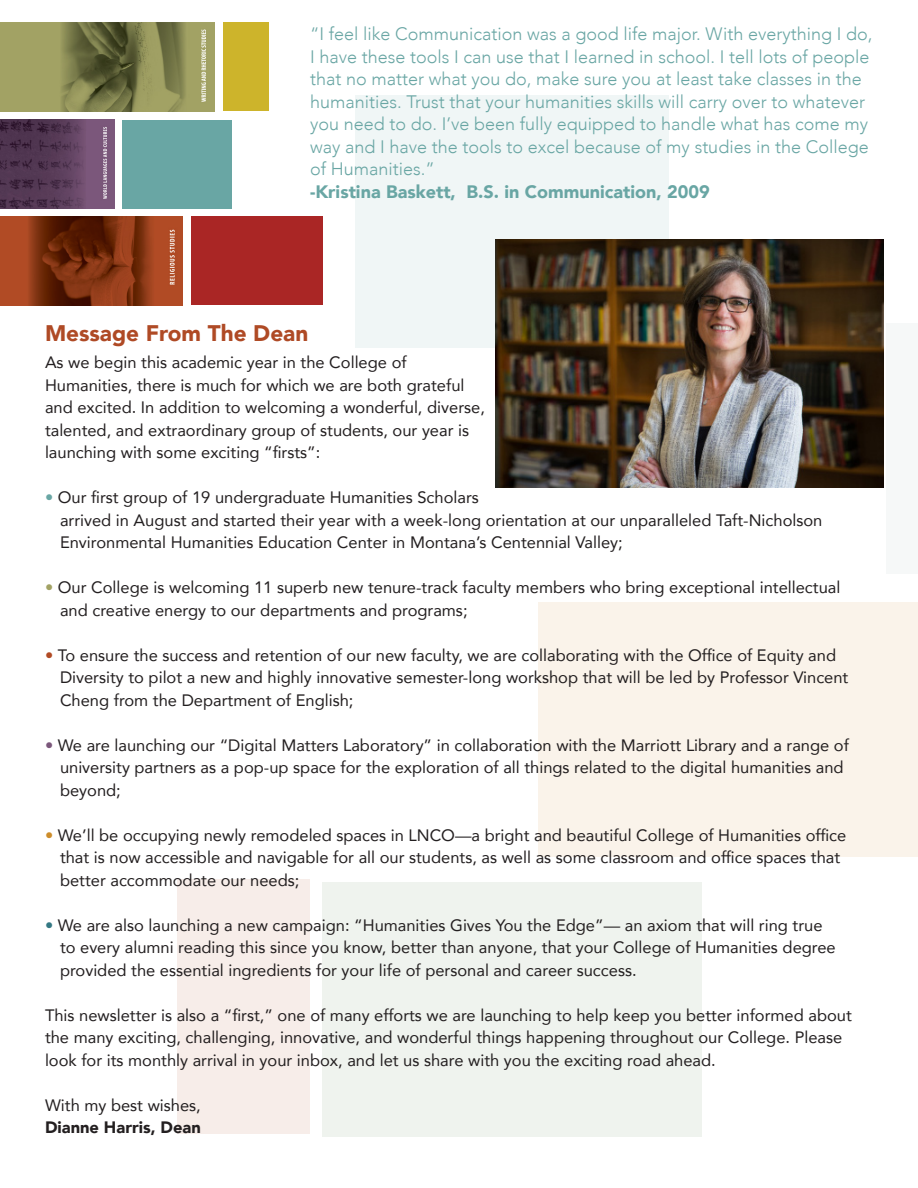
<style>
.page{position:relative;width:918px;height:1188px;background:#fff}
.page>*{position:absolute;margin:0;border:0;box-sizing:border-box;transform-origin:0 0}
.t1{font:900 22.5px "Avenir";color:#af4a25}
.t2{font:300 18px/22.5px "Avenir";color:#69a6a4}
.t3{font:900 18px "Avenir";color:#69a6a4}
.t4{font:16.5px/22.5px "Avenir";color:#231f20}
.t5{font:900 16.5px "Avenir";color:#231f20}
.s1{color:#69a6a4}
.s2{color:#a2a264}
.s3{color:#b14b25}
.s4{color:#7b577b}
.s5{color:#cd8d2b}
.s6{color:#347883}
</style>
<div class="page">
<div style="left:355px;top:95px;width:314px;height:252px;background:#f0f6f6"></div>
<div style="left:887px;top:323px;width:31px;height:251px;background:#f6f8f8"></div>
<div style="left:538px;top:602px;width:380px;height:255px;background:#faf3ea"></div>
<div style="left:322px;top:882px;width:380px;height:255px;background:#eff3ee"></div>
<div style="left:177px;top:879px;width:133px;height:255px;background:#f7ede9"></div>
<img style="left:0;top:216px;width:182px;height:90px">
<img style="left:0;top:119px;width:114px;height:90px">
<img style="left:0;top:22px;width:215px;height:90px">
<div style="left:122px;top:120px;width:110px;height:88px;background:#69a6a4"></div>
<div style="left:223px;top:22px;width:46px;height:88px;background:#cdb42b"></div>
<div style="left:191px;top:216px;width:131px;height:88px;background:#aa2625"></div>
<img style="left:495px;top:239px;width:389px;height:248px">
<p class="t2" style="left:310px;top:23px;width:564px">“I feel like Communication was a good life major. With everything I do, I have these tools I can use that I learned in school. I tell lots of people that no matter what you do, make sure you at least take classes in the humanities. Trust that your humanities skills will carry over to whatever you need to do. I’ve been fully equipped to handle what has come my way and I have the tools to excel because of my studies in the College of Humanities.”</p>
<p class="t3" style="left:310px;top:176px;width:401px">-Kristina Baskett, B.S. in Communication, 2009</p>
<p class="t1" style="left:45px;top:314px;width:265px">Message From The Dean</p>
<p class="t4" style="left:45px;top:351px;width:441px">As we begin this academic year in the College of Humanities, there is much for which we are both grateful and excited. In addition to welcoming a wonderful, diverse, talented, and extraordinary group of students, our year is launching with some exciting “firsts”:</p>
<p class="t4" style="left:60px;top:486px;width:764px;text-indent:-15px"><span class="s1">•</span> Our first group of 19 undergraduate Humanities Scholars<br>arrived in August and started their year with a week-long orientation at our unparalleled Taft-Nicholson<br>Environmental Humanities Education Center in Montana’s Centennial Valley;</p>
<p class="t4" style="left:60px;top:576px;width:782px;text-indent:-15px"><span class="s2">•</span> Our College is welcoming 11 superb new tenure-track faculty members who bring exceptional intellectual and creative energy to our departments and programs;</p>
<p class="t4" style="left:60px;top:643px;width:790px;text-indent:-15px"><span class="s3">•</span> To ensure the success and retention of our new faculty, we are collaborating with the Office of Equity and<br>Diversity to pilot a new and highly innovative semester-long workshop that will be led by Professor Vincent<br>Cheng from the Department of English;</p>
<p class="t4" style="left:60px;top:733px;width:790px;text-indent:-15px"><span class="s4">•</span> We are launching our “Digital Matters Laboratory” in collaboration with the Marriott Library and a range of university partners as a pop-up space for the exploration of all things related to the digital humanities and beyond;</p>
<p class="t4" style="left:60px;top:823px;width:788px;text-indent:-15px"><span class="s5">•</span> We’ll be occupying newly remodeled spaces in LNCO—a bright and beautiful College of Humanities office that is now accessible and navigable for all our students, as well as some classroom and office spaces that better accommodate our needs;</p>
<p class="t4" style="left:60px;top:913px;width:777px;text-indent:-15px"><span class="s6">•</span> We are also launching a new campaign: “Humanities Gives You the Edge”— an axiom that will ring true to every alumni reading this since you know, better than anyone, that your College of Humanities degree provided the essential ingredients for your life of personal and career success.</p>
<p class="t4" style="left:45px;top:1003px;width:808px">This newsletter is also a “first,” one of many efforts we are launching to help keep you better informed about the many exciting, challenging, innovative, and wonderful things happening throughout our College. Please look for its monthly arrival in your inbox, and let us share with you the exciting road ahead.</p>
<p class="t4" style="left:45px;top:1093px;width:157px">With my best wishes,</p>
<p class="t5" style="left:45px;top:1114px;width:157px">Dianne Harris, Dean</p>
</div>
